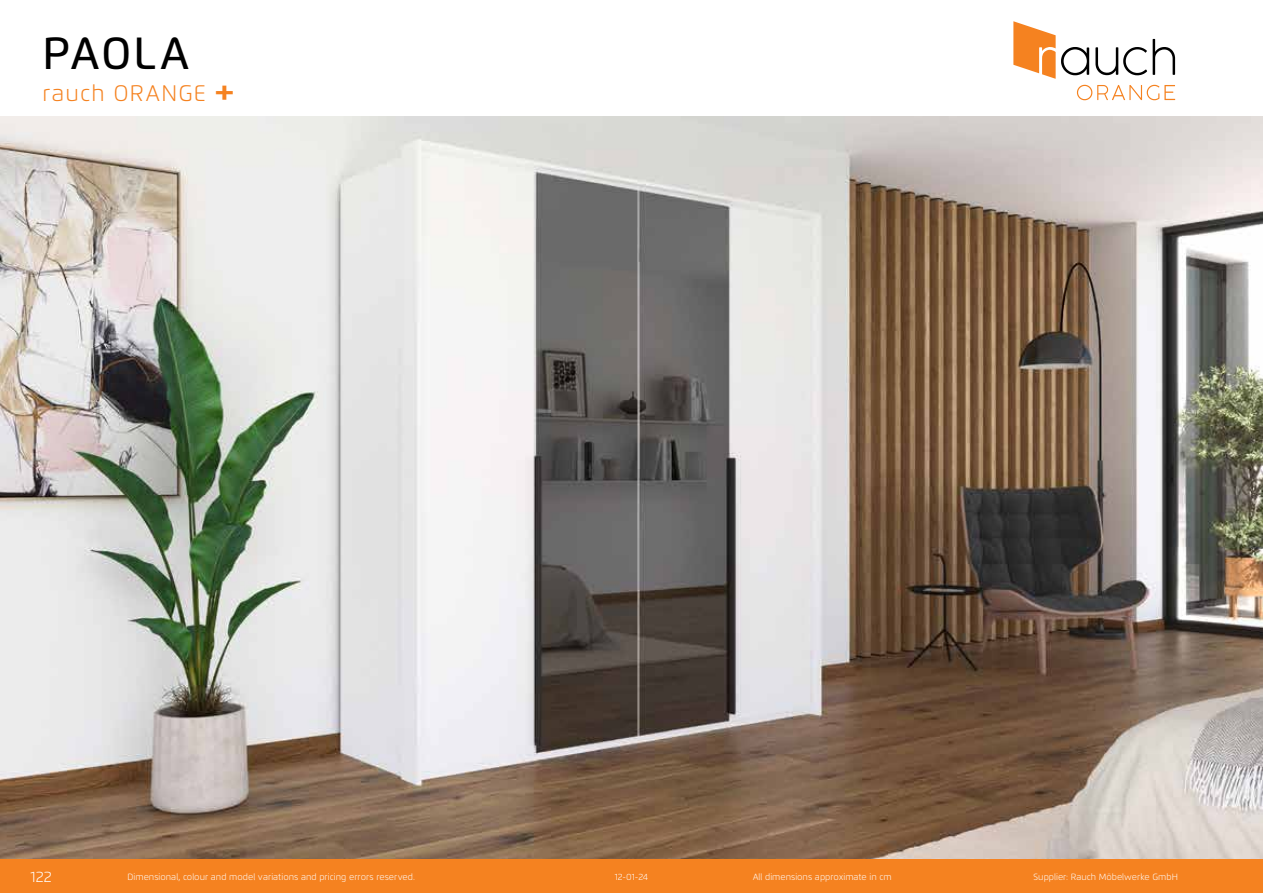
<style>
.page{position:relative;width:1263px;height:893px;background:#fff}
.page>*{position:absolute;margin:0;border:0;box-sizing:border-box;transform-origin:0 0}
.t1{font:500 45px "Flexo";letter-spacing:.035em;color:#000}
.t2{font:300 22.5px "Flexo";letter-spacing:.05em;color:#f58220}
.t3{font:300 15px "Flexo";color:#fff}
.t4{font:300 9px "Flexo";color:#fff}
.s1{font-weight:700;font-size:28.35px}
</style>
<div class="page">
<div style="left:0;top:859px;width:1263px;height:34px;background:#f58220"></div>
<svg style="left:1095px;top:47px;width:52px;height:28px"></svg>
<svg style="left:1153px;top:39px;width:22px;height:36px"></svg>
<svg style="left:1077px;top:85px;width:98px;height:15px"></svg>
<svg style="left:1013px;top:21px;width:76px;height:58px"></svg>
<img style="left:0;top:117px;width:1263px;height:742px">
<h1 class="t1" style="left:43px;top:26px;width:149px">PAOLA</h1>
<h2 class="t2" style="left:43px;top:79px;width:193px">rauch ORANGE <span class="s1">+</span></h2>
<h3 class="t3" style="left:31px;top:867px;width:23px">122</h3>
<p class="t4" style="left:128px;top:872px;width:289px">Dimensional, colour and model variations and pricing errors reserved.</p>
<p class="t4" style="left:753px;top:872px;width:141px">All dimensions approximate in cm</p>
<p class="t4" style="left:1033px;top:872px;width:146px">Supplier: Rauch Möbelwerke GmbH</p>
<p class="t4" style="left:615px;top:872px;width:35px">12-01-24</p>
</div>
